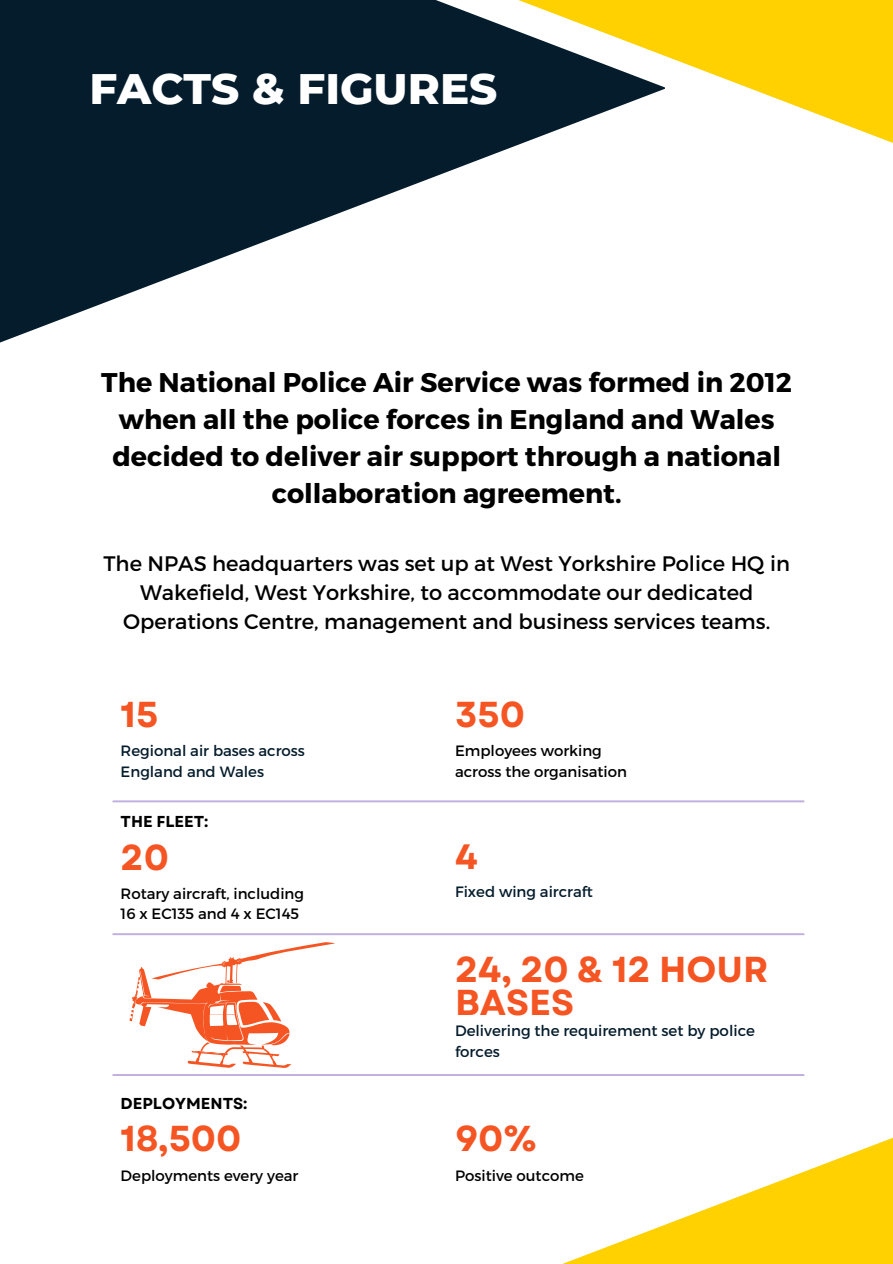
<style>
.page{position:relative;width:893px;height:1264px;background:#fff}
.page>*{position:absolute;margin:0;border:0;box-sizing:border-box;transform-origin:0 0}
.t1{font:800 43.5px "Montserrat";color:#fff}
.t2{font:700 36px/32.7px "Garet";color:#f55523}
.t3{font:700 35.1px "Garet";color:#f55523}
.t4{font:700 27px/37.2px "Montserrat";color:#000;text-align:center}
.t5{font:21px/29.2px "Montserrat";color:#000;text-align:center}
.t6{font:700 15.75px "Garet";color:#000}
.t7{font:15px/20.2px "Montserrat";color:#000}
.t8{font:15px/20.2px "Montserrat";color:#051c2c}
</style>
<div class="page">
<svg style="left:0;top:0;width:457px;height:343px;fill:#051c2c"></svg>
<svg style="left:443px;top:0;width:449px;height:168px"></svg>
<svg style="left:565px;top:1138px;width:327px;height:125px"></svg>
<hr style="left:113px;top:800px;width:691px;height:2px;background:#c2b0e0">
<hr style="left:113px;top:933px;width:691px;height:2px;background:#c2b0e0">
<hr style="left:113px;top:1073px;width:691px;height:2px;background:#c2b0e0">
<svg style="left:130px;top:942px;width:205px;height:126px"></svg>
<p class="t1" style="left:89px;top:62px;width:409px">FACTS &amp; FIGURES</p>
<p class="t4" style="left:101px;top:362px;width:692px">The National Police Air Service was formed in 2012 when all the police forces in England and Wales decided to deliver air support through a national collaboration agreement.</p>
<p class="t5" style="left:103px;top:547px;width:688px">The NPAS headquarters was set up at West Yorkshire Police HQ in<br>Wakefield, West Yorkshire, to accommodate our dedicated<br>Operations Centre, management and business services teams.</p>
<p class="t2" style="left:121px;top:698px;width:39px">15</p>
<h1 class="t8" style="left:121px;top:740px;width:186px">Regional air bases across</h1>
<p class="t8" style="left:121px;top:760px;width:145px">England and Wales</p>
<p class="t6" style="left:121px;top:810px;width:89px">THE FLEET:</p>
<h2 class="t2" style="left:121px;top:841px;width:50px">20</h2>
<p class="t7" style="left:121px;top:882px;width:185px">Rotary aircraft, including<br>16 x EC135 and 4 x EC145</p>
<p class="t6" style="left:121px;top:1091px;width:128px">DEPLOYMENTS:</p>
<h2 class="t2" style="left:121px;top:1122px;width:122px">18,500</h2>
<p class="t7" style="left:121px;top:1164px;width:179px">Deployments every year</p>
<h2 class="t2" style="left:455px;top:698px;width:71px">350</h2>
<p class="t7" style="left:455px;top:740px;width:148px">Employees working</p>
<p class="t7" style="left:455px;top:760px;width:173px">across the organisation</p>
<p class="t3" style="left:455px;top:831px;width:24px">4</p>
<p class="t8" style="left:455px;top:880px;width:139px">Fixed wing aircraft</p>
<h2 class="t2" style="left:455px;top:953px;width:315px">24, 20 &amp; 12 HOUR<br>BASES</h2>
<p class="t8" style="left:455px;top:1020px;width:301px">Delivering the requirement set by police forces</p>
<h2 class="t2" style="left:455px;top:1122px;width:83px">90%</h2>
<p class="t7" style="left:455px;top:1164px;width:130px">Positive outcome</p>
</div>
